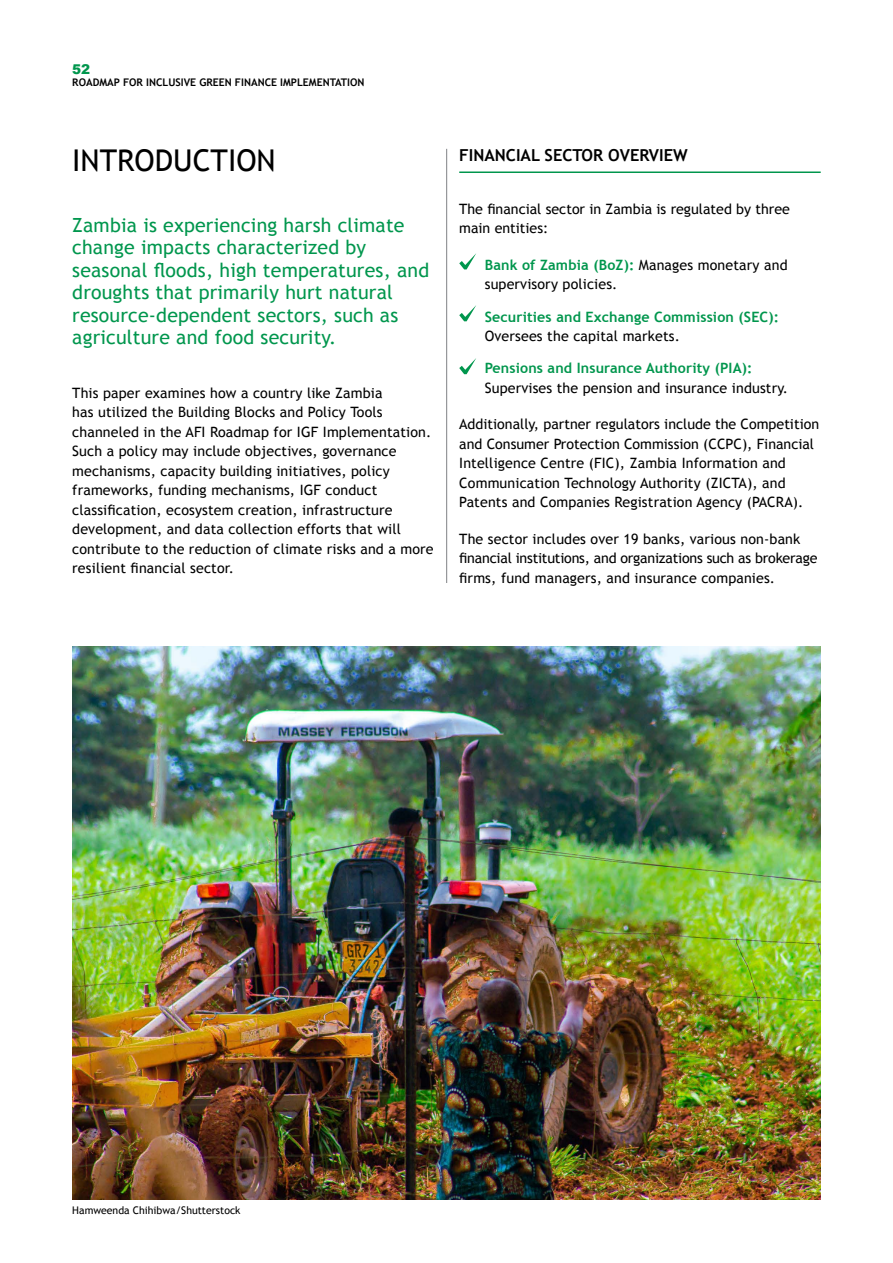
<style>
.page{position:relative;width:893px;height:1263px;background:#fff}
.page>*{position:absolute;margin:0;border:0;box-sizing:border-box;transform-origin:0 0}
.t1{font:30px "Trebuchet MS";color:#000}
.t2{font:19.5px/22.5px "Trebuchet MS";letter-spacing:.01em;color:#00964d}
.t3{font:700 16.5px "Trebuchet MS";color:#000}
.t4{font:14.25px/19.5px "Trebuchet MS";letter-spacing:.01em;color:#000}
.t5{font:700 14.25px "Trebuchet MS";letter-spacing:.01em;color:#00964d}
.t6{font:900 13.5px "Arial";color:#00964d}
.t7{font:700 10.5px "Trebuchet MS";color:#000}
.t8{font:10.5px "Trebuchet MS";color:#000}
.s1{font-weight:700;color:#00964d}
</style>
<div class="page">
<hr style="left:446px;top:149px;width:1px;height:1050px;background:#808285">
<div style="left:38px;top:583px;width:810px;height:604px;background:#fff"></div>
<hr style="left:459px;top:171px;width:362px;height:2px;background:#00964d">
<svg style="left:459px;top:253px;width:17px;height:16px"></svg>
<svg style="left:459px;top:305px;width:17px;height:16px"></svg>
<svg style="left:459px;top:358px;width:17px;height:16px"></svg>
<img style="left:72px;top:647px;width:749px;height:552px">
<p class="t6" style="left:72px;top:59px;width:20px">52</p>
<p class="t7" style="left:72px;top:75px;width:294px">Roadmap for Inclusive Green Fi nance Implementation</p>
<h1 class="t1" style="left:72px;top:143px;width:201px">Introduction</h1>
<h2 class="t2" style="left:72px;top:214px;width:358px">Zambia is experiencing harsh climate change impacts characterized by seasonal floods, high temperatures, and droughts that primarily hurt natural resource-dependent sectors, such as agriculture and food security.</h2>
<p class="t4" style="left:72px;top:383px;width:363px">This paper examines how a country like Zambia<br>has utilized the Building Blocks and Policy Tools channeled in the AFI Roadmap for I GF I mplementation.<br>Such a policy may include objectives, governance mechanisms, capacity building initiatives, policy frameworks, funding mechanisms, I GF conduct classification, ecosystem creation, infrastructure development, and data collection efforts that will contribute to the reduction of climate risks and a more resilient financial sector.</p>
<p class="t3" style="left:459px;top:145px;width:230px">Fi nancial Sector Overview</p>
<p class="t4" style="left:459px;top:199px;width:332px">The financial sector in Zambia is regulated by three main entities:</p>
<p class="t4" style="left:485px;top:255px;width:304px"><span class="s1">Bank of Zambia (BoZ):</span> Manages monetary and supervisory policies.</p>
<p class="t5" style="left:485px;top:308px;width:296px">Securities and Exchange Commission (SEC):</p>
<p class="t4" style="left:485px;top:326px;width:197px">Oversees the capital markets.</p>
<p class="t5" style="left:485px;top:359px;width:269px">Pensions and Insurance Authority (PIA):</p>
<p class="t4" style="left:485px;top:378px;width:305px">Supervises the pension and insurance industry.</p>
<p class="t4" style="left:459px;top:415px;width:361px">Additionally, partner regulators include the Competition and Consumer Protection Commission (CCPC</p>
<p class="t4" style="left:459px;top:434px;width:356px;text-indent:283px">), Financial<br>I ntelligence Centre (FIC ), Zambia I nformation and<br>Communication Technology Authority (ZICTA</p>
<p class="t4" style="left:459px;top:473px;width:328px;text-indent:288px">), and<br>Patents and Companies Registration Agency (PACRA</p>
<p class="t4" style="left:793px;top:493px;width:12px">).</p>
<p class="t4" style="left:459px;top:529px;width:360px">The sector includes over 19 banks, various non-bank financial institutions, and organizations such as brokerage firms, fund managers, and insurance companies.</p>
<p class="t8" style="left:72px;top:1204px;width:170px">Hamweenda Chihibwa/Shutterstock</p>
</div>
